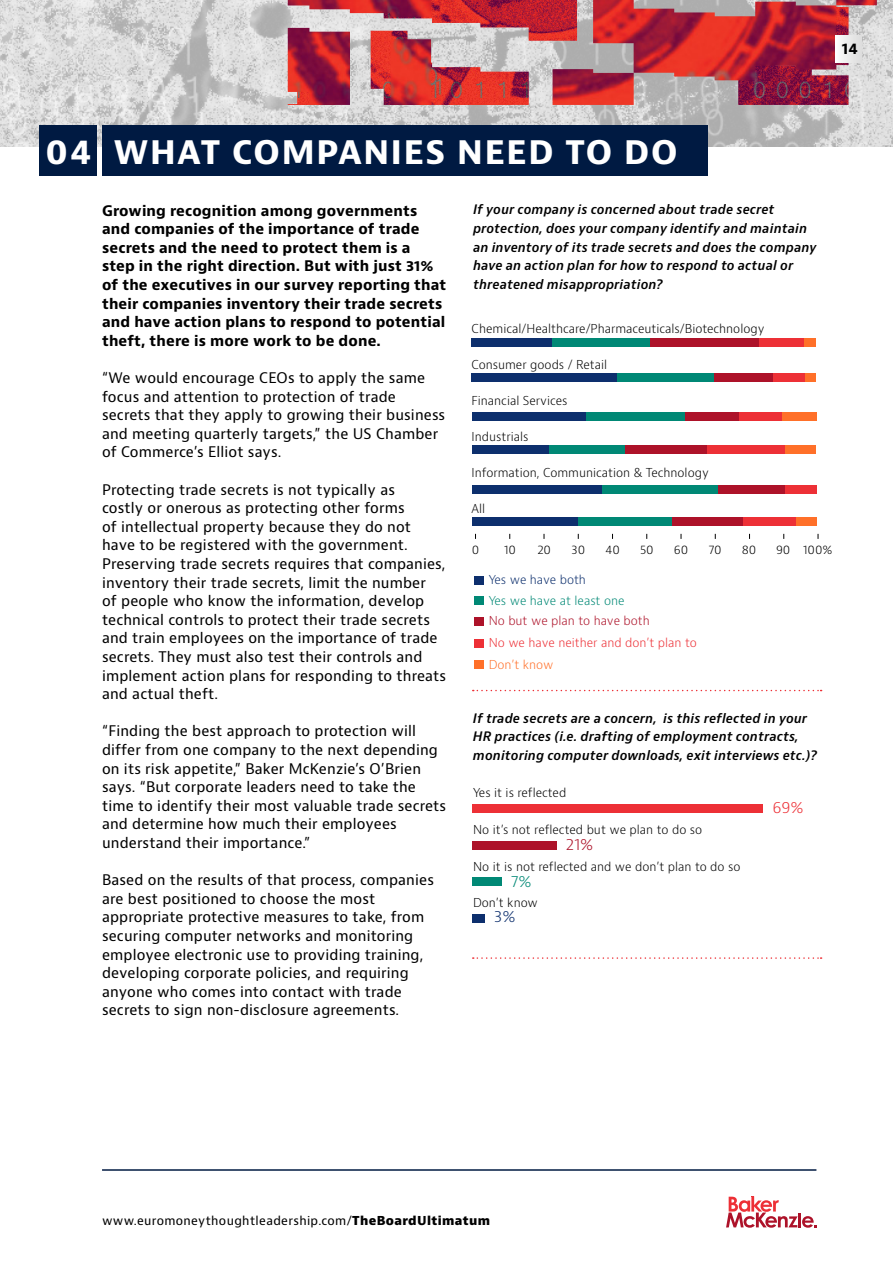
<style>
.page{position:relative;width:893px;height:1263px;background:#fff}
.page>*{position:absolute;margin:0;border:0;box-sizing:border-box;transform-origin:0 0}
.t1{font:700 34.5px "Baker Mc Kenzie Bernini";letter-spacing:.03em;color:#fff}
.t2{font:300 15.75px "Baker Mc Kenzie Bernini";color:#ed3036}
.t3{font:300 15.75px "Baker Mc Kenzie Bernini";color:#ad1229}
.t4{font:300 15.75px "Baker Mc Kenzie Bernini";color:#0d2f6d}
.t5{font:300 15.75px "Baker Mc Kenzie Bernini";color:#008875}
.t6{font:700 15px "Baker Mc Kenzie Bernini";color:#000}
.t7{font:14.25px/18.6px "Baker Mc Kenzie Bernini";letter-spacing:.01em;color:#000}
.t8{font:700 14.25px/18.6px "Baker Mc Kenzie Bernini";letter-spacing:.01em;color:#000}
.t9{font:italic 600 12.75px/18.6px "Baker Mc Kenzie Bernini";letter-spacing:.01em;color:#000}
.t10{font:300 12px "Baker Mc Kenzie Bernini";color:#000}
.t11{font:12px "Baker Mc Kenzie Bernini";letter-spacing:.03em;color:#000}
.t12{font:300 12px "Baker Mc Kenzie Bernini";color:#ed3036}
.t13{font:300 12px "Baker Mc Kenzie Bernini";color:#ad1229}
.t14{font:300 12px "Baker Mc Kenzie Bernini";color:#008875}
.t15{font:300 12px "Baker Mc Kenzie Bernini";letter-spacing:-.01em;color:#0d2f6d}
.t16{font:300 12px "Baker Mc Kenzie Bernini";color:#ff7029}
.s1{font-size:33.9px}
.s2{font-stretch:expanded}
</style>
<div class="page">
<img style="left:0;top:0;width:893px;height:146px">
<img style="left:877px;top:0;width:16px;height:105px">
<img style="left:288px;top:0;width:589px;height:105px">
<hr style="left:102px;top:1169px;width:714px;height:2px;background:#001a42">
<div style="left:102px;top:125px;width:605px;height:51px;background:#001a42"></div>
<div style="left:40px;top:125px;width:57px;height:51px;background:#001a42"></div>
<div style="left:474px;top:639px;width:9px;height:8px;background:#ed3036"></div>
<div style="left:474px;top:660px;width:9px;height:8px;background:#ff7029"></div>
<div style="left:474px;top:617px;width:9px;height:8px;background:#ad1229"></div>
<div style="left:474px;top:596px;width:9px;height:9px;background:#008875"></div>
<div style="left:474px;top:576px;width:9px;height:8px;background:#0d2f6d"></div>
<div style="left:650px;top:338px;width:109px;height:9px;background:#ad1229"></div>
<div style="left:759px;top:338px;width:45px;height:9px;background:#ed3036"></div>
<div style="left:804px;top:338px;width:12px;height:9px;background:#ff7029"></div>
<div style="left:552px;top:338px;width:98px;height:9px;background:#008875"></div>
<div style="left:472px;top:338px;width:80px;height:9px;background:#0d2f6d"></div>
<div style="left:714px;top:373px;width:59px;height:9px;background:#ad1229"></div>
<div style="left:773px;top:373px;width:32px;height:9px;background:#ed3036"></div>
<div style="left:805px;top:373px;width:11px;height:9px;background:#ff7029"></div>
<div style="left:617px;top:373px;width:97px;height:9px;background:#008875"></div>
<div style="left:472px;top:373px;width:145px;height:9px;background:#0d2f6d"></div>
<div style="left:717px;top:485px;width:68px;height:8px;background:#ad1229"></div>
<div style="left:785px;top:485px;width:32px;height:8px;background:#ed3036"></div>
<div style="left:602px;top:485px;width:116px;height:8px;background:#008875"></div>
<div style="left:473px;top:485px;width:129px;height:8px;background:#0d2f6d"></div>
<div style="left:625px;top:445px;width:82px;height:9px;background:#ad1229"></div>
<div style="left:784px;top:445px;width:32px;height:9px;background:#ff7029"></div>
<div style="left:707px;top:445px;width:77px;height:9px;background:#ed3036"></div>
<div style="left:548px;top:445px;width:77px;height:9px;background:#008875"></div>
<div style="left:472px;top:445px;width:76px;height:9px;background:#0d2f6d"></div>
<div style="left:672px;top:517px;width:72px;height:8px;background:#ad1229"></div>
<div style="left:796px;top:517px;width:20px;height:8px;background:#ff7029"></div>
<div style="left:744px;top:517px;width:52px;height:8px;background:#ed3036"></div>
<div style="left:578px;top:517px;width:94px;height:8px;background:#008875"></div>
<div style="left:472px;top:517px;width:106px;height:8px;background:#0d2f6d"></div>
<div style="left:782px;top:412px;width:34px;height:9px;background:#ff7029"></div>
<div style="left:684px;top:412px;width:56px;height:9px;background:#ad1229"></div>
<div style="left:739px;top:412px;width:43px;height:9px;background:#ed3036"></div>
<div style="left:586px;top:412px;width:98px;height:9px;background:#008875"></div>
<div style="left:472px;top:412px;width:114px;height:9px;background:#0d2f6d"></div>
<svg style="left:726px;top:1196px;width:91px;height:32px"></svg>
<div style="left:836px;top:35px;width:26px;height:27px;background:linear-gradient(to right,#fbfbfb,#ddd)"></div>
<div style="left:472px;top:804px;width:291px;height:8px;background:#ed3036"></div>
<div style="left:472px;top:841px;width:85px;height:9px;background:#ad1229"></div>
<div style="left:472px;top:878px;width:30px;height:8px;background:#008875"></div>
<div style="left:472px;top:914px;width:13px;height:9px;background:#0d2f6d"></div>
<svg style="left:473px;top:957px;width:349px;height:2px"></svg>
<svg style="left:473px;top:690px;width:349px;height:1px"></svg>
<p class="t6" style="left:842px;top:39px;width:18px">14</p>
<h1 class="t1" style="left:45px;top:129px;width:634px"><span class="s1">04</span> WHAT COMPANIES NEED TO DO</h1>
<p class="t9" style="left:473px;top:201px;width:345px">If your company is concerned about trade secret protection, does your company identify and maintain an inventory of its trade secrets and does the company have an action plan for how to respond to actual or threatened misappropriation?</p>
<p class="t8" style="left:102px;top:201px;width:346px">Growing recognition among governments and companies of the importance of trade secrets and the need to protect them is a step in the right direction. But with just 31% of the executives in our survey reporting that their companies inventory their trade secrets and have action plans to respond to potential theft, there is more work to be done.</p>
<p class="t7" style="left:102px;top:369px;width:345px">“We would encourage CEOs to apply the same focus and attention to protection of trade secrets that they apply to growing their business and meeting quarterly targets,” the US Chamber of Commerce’s Elliot says.</p>
<p class="t7" style="left:102px;top:480px;width:346px">Protecting trade secrets is not typically as<br>costly or onerous as protecting other forms<br>of intellectual property because they do not have to be registered with the government.<br>Preserving trade secrets requires that companies, inventory their trade secrets, limit the number<br>of people who know the information, develop technical controls to protect their trade secrets and train employees on the importance of trade secrets. They must also test their controls and implement action plans for responding to threats and actual theft.</p>
<p class="t7" style="left:102px;top:722px;width:346px">“Finding the best approach to protection will differ from one company to the next depending on its risk appetite,” Baker McKenzie’s O’Brien says. “But corporate leaders need to take the time to identify their most valuable trade secrets and determine how much their employees understand their importance.”</p>
<p class="t7" style="left:102px;top:871px;width:333px">Based on the results of that process, companies are best positioned to choose the most appropriate protective measures to take, from securing computer networks and monitoring employee electronic use to providing training, developing corporate policies, and requiring anyone who comes into contact with trade secrets to sign non-disclosure agreements.</p>
<p class="t10" style="left:472px;top:321px;width:294px">Chemical/Healthcare/Pharmaceuticals/Biotechnology</p>
<p class="t10" style="left:472px;top:357px;width:137px">Consumer goods / Retail</p>
<p class="t10" style="left:472px;top:393px;width:97px">Financial Services</p>
<p class="t10" style="left:472px;top:429px;width:58px">Industrials</p>
<p class="t10" style="left:472px;top:465px;width:239px">Information, Communication &amp; Technology</p>
<p class="t10" style="left:472px;top:501px;width:15px">All</p>
<p class="t10" style="left:472px;top:541px;width:9px">0</p>
<p class="t10" style="left:504px;top:541px;width:13px">10</p>
<p class="t10" style="left:537px;top:541px;width:15px">20</p>
<p class="t10" style="left:572px;top:541px;width:15px">30</p>
<p class="t10" style="left:605px;top:541px;width:16px">40</p>
<p class="t10" style="left:640px;top:541px;width:15px">50</p>
<p class="t10" style="left:674px;top:541px;width:16px">60</p>
<p class="t10" style="left:709px;top:541px;width:14px">70</p>
<p class="t10" style="left:742px;top:541px;width:16px">80</p>
<p class="t10" style="left:776px;top:541px;width:58px">90 100%</p>
<p class="t15" style="left:489px;top:572px;width:99px">Yes we have both</p>
<p class="t14" style="left:489px;top:593px;width:137px">Yes we have at least one</p>
<p class="t13" style="left:489px;top:613px;width:163px">No but we plan to have both</p>
<p class="t12" style="left:489px;top:635px;width:210px">No we have neither and don’t plan to</p>
<p class="t16" style="left:489px;top:656px;width:66px">Don’t know</p>
<p class="t9" style="left:473px;top:709px;width:346px">If trade secrets are a concern, is this reflected in your<br>HR practices (i.e. drafting of employment contracts, monitoring computer downloads, exit interviews etc.)?</p>
<p class="t10" style="left:473px;top:785px;width:95px">Yes it is reflected</p>
<p class="t10" style="left:473px;top:822px;width:231px">No it’s not reflected but we plan to do so</p>
<p class="t10" style="left:473px;top:859px;width:269px">No it is not reflected and we don’t plan to do so</p>
<p class="t10" style="left:473px;top:895px;width:66px">Don’t know</p>
<p class="t4" style="left:494px;top:906px;width:23px">3%</p>
<p class="t2" style="left:772px;top:796px;width:33px">69%</p>
<p class="t3" style="left:566px;top:834px;width:29px">21%</p>
<p class="t5" style="left:511px;top:870px;width:22px">7%</p>
<p class="t11" style="left:102px;top:1212px;width:390px">www.euromoneythoughtleadership.com/<span class="s2">TheBoardUltimatum</span></p>
</div>
